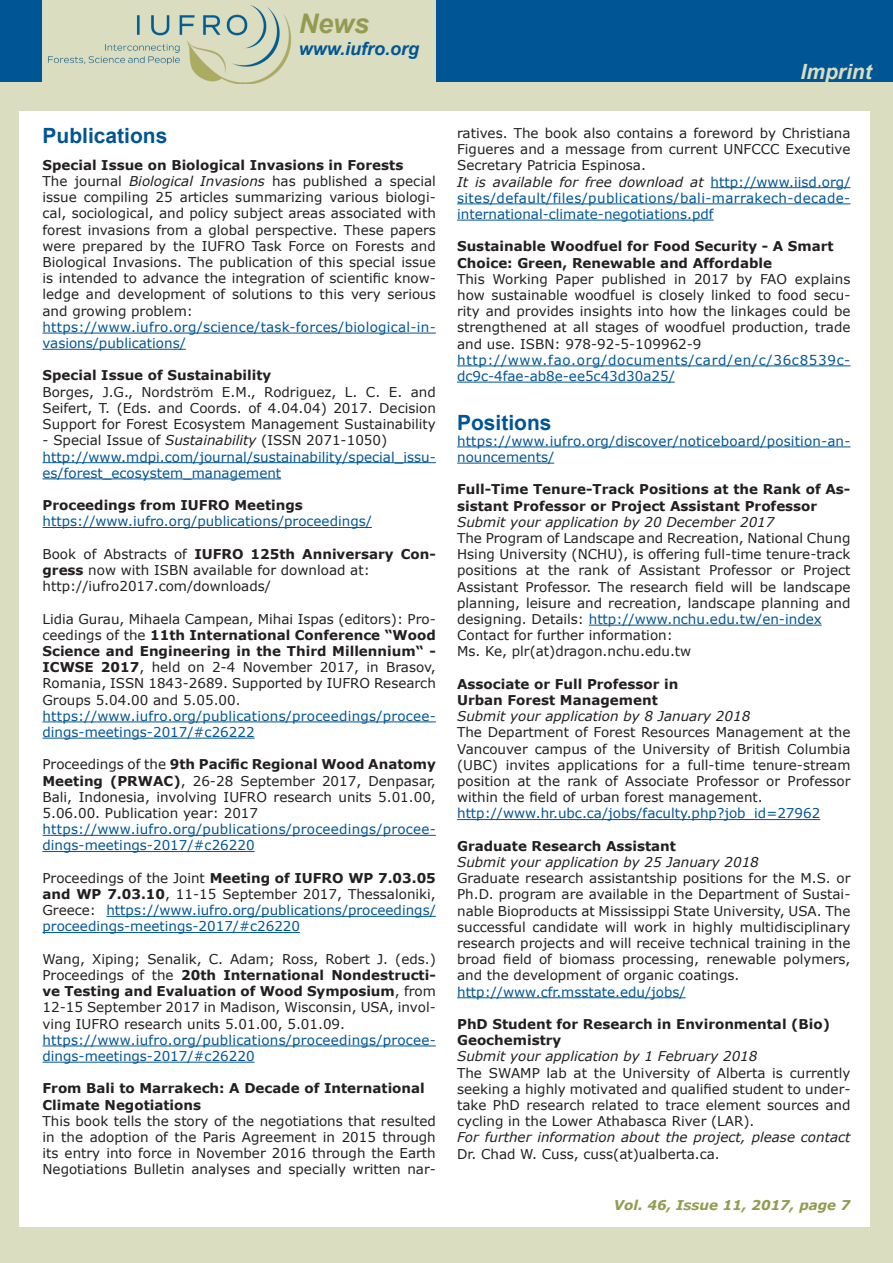
<style>
.page{position:relative;width:893px;height:1263px;background:#fff}
.page>*{position:absolute;margin:0;border:0;box-sizing:border-box;transform-origin:0 0}
.t1{font:italic 700 27px "Arial";color:#939b50}
.t2{font:700 21px "Arial";color:#005594}
.t3{font:italic 700 21px "Arial";color:#daddbf}
.t4{font:italic 700 18px "Arial";color:#005594}
.t5{font:13.5px/16.2px "Verdana";color:#231f20;text-align:justify}
.t6{font:13.5px/16.2px "Verdana";color:#005594}
.t7{font:700 13.5px/16.2px "Verdana";color:#231f20}
.t8{font:italic 13.5px/16.2px "Verdana";color:#231f20}
.t9{font:13.5px/16.2px "Verdana";letter-spacing:.02em;color:#005594}
.t10{font:13.5px/16.2px "Verdana";letter-spacing:.05em;color:#005594}
.t11{font:italic 700 13.5px "Verdana";color:#939b50}
.s1{font-style:italic}
.s2{font-weight:700}
.s3{color:#231f20}
.s4{font-weight:700;color:#231f20}
.s5{font-style:italic;color:#231f20}
.s6{color:#005594}
.s7{font-style:normal}
</style>
<div class="page">
<div style="left:0;top:0;width:893px;height:85px;background:#005594"></div>
<div style="left:0;top:83px;width:893px;height:1180px;background:#daddbf"></div>
<div style="left:19px;top:112px;width:851px;height:1115px;background:#fff"></div>
<div style="left:43px;top:0;width:393px;height:106px;background:#daddbf"></div>
<img style="left:48px;top:5px;width:243px;height:79px">
<hr style="left:43px;top:333px;width:393px;height:1px;background:#005594">
<hr style="left:43px;top:349px;width:143px;height:1px;background:#005594">
<hr style="left:43px;top:462px;width:393px;height:1px;background:#005594">
<hr style="left:43px;top:478px;width:238px;height:1px;background:#005594">
<hr style="left:43px;top:527px;width:329px;height:1px;background:#005594">
<hr style="left:43px;top:721px;width:393px;height:1px;background:#005594">
<hr style="left:43px;top:738px;width:212px;height:1px;background:#005594">
<hr style="left:43px;top:835px;width:393px;height:1px;background:#005594">
<hr style="left:43px;top:851px;width:212px;height:1px;background:#005594">
<hr style="left:106px;top:916px;width:330px;height:1px;background:#005594">
<hr style="left:43px;top:932px;width:257px;height:1px;background:#005594">
<hr style="left:43px;top:1045px;width:393px;height:1px;background:#005594">
<hr style="left:43px;top:1062px;width:212px;height:1px;background:#005594">
<hr style="left:711px;top:187px;width:139px;height:1px;background:#005594">
<hr style="left:457px;top:203px;width:393px;height:1px;background:#005594">
<hr style="left:457px;top:220px;width:257px;height:1px;background:#005594">
<hr style="left:457px;top:365px;width:393px;height:1px;background:#005594">
<hr style="left:457px;top:382px;width:218px;height:1px;background:#005594">
<hr style="left:457px;top:446px;width:393px;height:1px;background:#005594">
<hr style="left:457px;top:463px;width:97px;height:1px;background:#005594">
<hr style="left:589px;top:625px;width:233px;height:1px;background:#005594">
<hr style="left:457px;top:819px;width:363px;height:1px;background:#005594">
<hr style="left:457px;top:997px;width:229px;height:1px;background:#005594">
<p class="t1" style="left:299px;top:6px;width:72px">News</p>
<p class="t4" style="left:299px;top:36px;width:122px">www.iufro.org</p>
<p class="t2" style="left:43px;top:121px;width:126px">Publications</p>
<p class="t7" style="left:43px;top:157px;width:362px">Special Issue on Biological Invasions in Forests</p>
<p class="t5" style="left:43px;top:173px;width:395px">The journal <span class="s1">Biological Invasions</span> has published a special issue compiling 25 articles summarizing various biologi&shy;cal, sociological, and policy subject areas associated with forest invasions from a global perspective. These papers were prepared by the IUFRO Task Force on Forests and Biological Invasions. The publication of this special issue is intended to advance the integration of scientific know&shy;ledge and development of solutions to this very serious and growing problem:</p>
<p class="t9" style="left:43px;top:319px;width:395px">https://www.iufro.org/science/task-forces/biological-in&shy;vasions/publications/</p>
<p class="t7" style="left:43px;top:367px;width:230px">Special Issue of Sustainability</p>
<p class="t5" style="left:43px;top:383px;width:395px">Borges, J.G., Nordström E.M., Rodriguez, L. C. E. and Seifert, T. (Eds. and Coords. of 4.04.04) 2017. Decision Support for Forest Ecosystem Management Sustainability</p>
<p class="t5" style="left:43px;top:432px;width:346px">- Special Issue of <span class="s1">Sustainability</span> (ISSN 2071-1050)</p>
<p class="t6" style="left:43px;top:448px;width:395px">http://www.mdpi.com/journal/sustainability/special_issu&shy;es/forest_ecosystem_management</p>
<p class="t7" style="left:43px;top:497px;width:262px">Proceedings from IUFRO Meetings</p>
<p class="t6" style="left:43px;top:513px;width:331px">https://www.iufro.org/publications/proceedings/</p>
<p class="t5" style="left:43px;top:545px;width:395px">Book of Abstracts of <span class="s2">IUFRO 125th Anniversary Con&shy;gress</span> now with ISBN available for download at:</p>
<p class="t5" style="left:43px;top:578px;width:230px">http://iufro2017.com/downloads/</p>
<p class="t5" style="left:43px;top:610px;width:395px">Lidia Gurau, Mihaela Campean, Mihai Ispas (editors): Pro&shy;ceedings of the <span class="s2">11th International Conference “Wood Science and Engineering in the Third Millennium“ - ICWSE 2017</span>, held on 2-4 November 2017, in Brasov, Romania, ISSN 1843-2689. Supported by IUFRO Research Groups 5.04.00 and 5.05.00.</p>
<p class="t6" style="left:43px;top:707px;width:395px">https://www.iufro.org/publications/proceedings/procee&shy;dings-meetings-2017/#c26222</p>
<p class="t5" style="left:43px;top:756px;width:395px">Proceedings of the <span class="s2">9th Pacific Regional Wood Anatomy Meeting (PRWAC)</span>, 26-28 September 2017, Denpasar, Bali, Indonesia, involving IUFRO research units 5.01.00, 5.06.00. Publication year: 2017</p>
<p class="t6" style="left:43px;top:821px;width:395px">https://www.iufro.org/publications/proceedings/procee&shy;dings-meetings-2017/#c26220</p>
<p class="t6" style="left:43px;top:869px;width:395px;text-align:justify"><span class="s3">Proceedings of the Joint</span> <span class="s4">Meeting of IUFRO WP 7.03.05 and WP 7.03.10</span><span class="s3">, 11-15 September 2017, Thessaloniki, Greece:</span> https://www.iufro.org/publications/proceedings/ proceedings-meetings-2017/#c26220</p>
<p class="t5" style="left:43px;top:950px;width:395px">Wang, Xiping; Senalik, C. Adam; Ross, Robert J. (eds.)<br>Proceedings of the <span class="s2">20th International Nondestructi&shy;ve Testing and Evaluation of Wood Symposium</span>, from 12-15 September 2017 in Madison, Wisconsin, USA, invol&shy;ving IUFRO research units 5.01.00, 5.01.09.</p>
<p class="t6" style="left:43px;top:1031px;width:395px">https://www.iufro.org/publications/proceedings/procee&shy;dings-meetings-2017/#c26220</p>
<p class="t7" style="left:43px;top:1080px;width:384px">From Bali to Marrakech: A Decade of International<br>Climate Negotiations</p>
<p class="t5" style="left:43px;top:1112px;width:395px">This book tells the story of the negotiations that resulted in the adoption of the Paris Agreement in 2015 through its entry into force in November 2016 through the Earth Negotiations Bulletin analyses and specially written nar-</p>
<p class="t3" style="left:800px;top:58px;width:73px">Imprint</p>
<p class="t5" style="left:457px;top:125px;width:395px">ratives. The book also contains a foreword by Christiana Figueres and a message from current UNFCCC Executive Secretary Patricia Espinosa.</p>
<p class="t6" style="left:457px;top:173px;width:395px;text-align:justify"><span class="s5">It is available for free download at</span> http://www.iisd.org/ sites/default/files/publications/bali-marrakech-decade&shy;international-climate-negotiations.pdf</p>
<p class="t7" style="left:457px;top:238px;width:378px">Sustainable Woodfuel for Food Security - A Smart<br>Choice: Green, Renewable and Affordable</p>
<p class="t5" style="left:457px;top:271px;width:395px">This Working Paper published in 2017 by FAO explains how sustainable woodfuel is closely linked to food secu&shy;rity and provides insights into how the linkages could be strengthened at all stages of woodfuel production, trade and use. ISBN: 978-92-5-109962-9</p>
<p class="t10" style="left:457px;top:352px;width:395px">http://www.fao.org/documents/card/en/c/36c8539c&shy;dc9c-4fae-ab8e-ee5c43d30a25/</p>
<p class="t2" style="left:457px;top:408px;width:96px">Positions</p>
<p class="t6" style="left:457px;top:433px;width:395px">https://www.iufro.org/discover/noticeboard/position-an&shy;nouncements/</p>
<p class="t7" style="left:457px;top:481px;width:395px">Full-Time Tenure-Track Positions at the Rank of As&shy;sistant Professor or Project Assistant Professor</p>
<p class="t8" style="left:457px;top:514px;width:319px">Submit your application by 20 December 2017</p>
<p class="t5" style="left:457px;top:530px;width:395px">The Program of Landscape and Recreation, National Chung Hsing University (NCHU), is offering full-time tenure-track positions at the rank of Assistant Professor or Project Assistant Professor. The research field will be landscape planning, leisure and recreation, landscape planning and designing. Details: <span class="s6">http://www.nchu.edu.tw/en-index</span></p>
<p class="t5" style="left:457px;top:627px;width:217px">Contact for further information:</p>
<p class="t5" style="left:457px;top:643px;width:236px">Ms. Ke, plr(at)dragon.nchu.edu.tw</p>
<p class="t7" style="left:457px;top:675px;width:223px">Associate or Full Professor in</p>
<p class="t7" style="left:457px;top:692px;width:202px">Urban Forest Management</p>
<p class="t8" style="left:457px;top:708px;width:295px">Submit your application by 8 January 2018</p>
<p class="t5" style="left:457px;top:724px;width:395px">The Department of Forest Resources Management at the Vancouver campus of the University of British Columbia (UBC) invites applications for a full-time tenure-stream position at the rank of Associate Professor or Professor within the field of urban forest management.</p>
<p class="t6" style="left:457px;top:805px;width:365px">http://www.hr.ubc.ca/jobs/faculty.php?job_id=27962</p>
<p class="t7" style="left:457px;top:837px;width:220px">Graduate Research Assistant</p>
<p class="t8" style="left:457px;top:854px;width:303px">Submit your application by 25 January 2018</p>
<p class="t5" style="left:457px;top:870px;width:395px">Graduate research assistantship positions for the M.S. or Ph.D. program are available in the Department of Sustai&shy;nable Bioproducts at Mississippi State University, USA. The successful candidate will work in highly multidisciplinary research projects and will receive technical training in the broad field of biomass processing, renewable polymers, and the development of organic coatings.</p>
<p class="t6" style="left:457px;top:983px;width:230px">http://www.cfr.msstate.edu/jobs/</p>
<p class="t7" style="left:457px;top:1016px;width:374px">PhD Student for Research in Environmental (Bio)<br>Geochemistry</p>
<p class="t8" style="left:457px;top:1048px;width:302px">Submit your application by 1 February 2018</p>
<p class="t5" style="left:457px;top:1064px;width:395px">The SWAMP lab at the University of Alberta is currently seeking a highly motivated and qualified student to under&shy;take PhD research related to trace element sources and cycling in the Lower Athabasca River (LAR).</p>
<p class="t8" style="left:457px;top:1129px;width:395px">For further information about the project, please contact<br><span class="s7">Dr. Chad W. Cuss, cuss(at)ualberta.ca.</span></p>
<p class="t11" style="left:614px;top:1195px;width:238px">Vol. 46, Issue 11, 2017, page 7</p>
</div>
